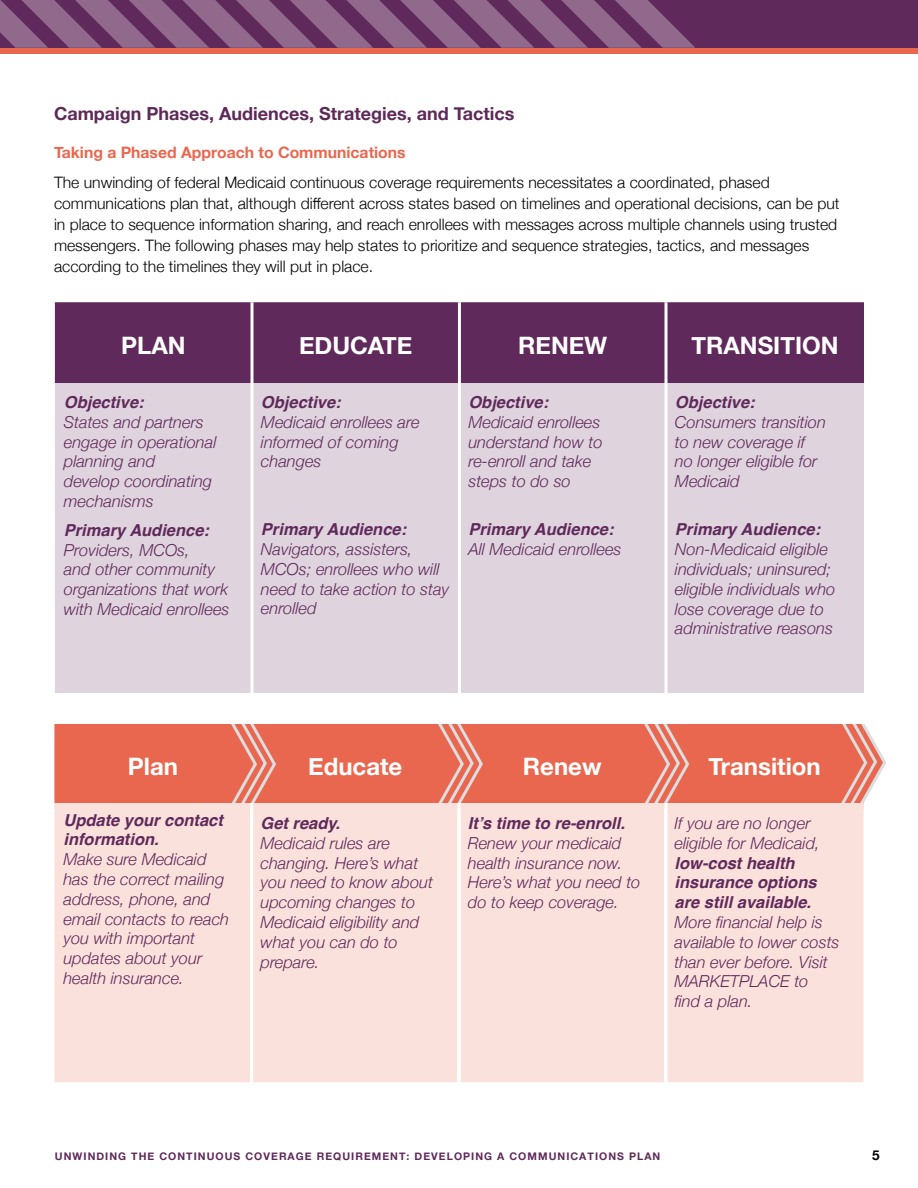
<style>
.page{position:relative;width:918px;height:1188px;background:#fff}
.page>*{position:absolute;margin:0;border:0;box-sizing:border-box;transform-origin:0 0}
.t1{font:700 24px "Helvetica Neue";color:#fff}
.t2{font:700 18px "Helvetica Neue";color:#5e2958}
.t3{font:italic 300 16.5px/19.8px "Helvetica Neue";color:#60295b}
.t4{font:italic 700 16.5px/19.8px "Helvetica";color:#60295b}
.t5{font:300 15.75px/21px "Helvetica Neue";color:#000}
.t6{font:700 15.75px "Helvetica Neue";color:#e9674f}
.t7{font:700 13.5px "Helvetica Neue";color:#000}
.t8{font:700 10.5px "Helvetica Neue";letter-spacing:.1em;color:#60295b}
</style>
<div class="page">
<div style="left:0;top:0;width:918px;height:49px;background:#60295b"></div>
<div style="left:0;top:48px;width:918px;height:5px;background:#e9674f"></div>
<svg style="left:0;top:0;width:695px;height:48px"></svg>
<div style="left:55px;top:302px;width:809px;height:81px;background:#60295b"></div>
<div style="left:55px;top:383px;width:809px;height:310px;background:#dfd4de"></div>
<svg style="left:250px;top:383px;width:4px;height:310px"></svg>
<svg style="left:250px;top:302px;width:4px;height:81px"></svg>
<svg style="left:664px;top:302px;width:4px;height:81px"></svg>
<hr style="left:458px;top:302px;width:3px;height:81px;background:#fff">
<hr style="left:458px;top:383px;width:3px;height:310px;background:#fff">
<svg style="left:664px;top:383px;width:4px;height:310px"></svg>
<div style="left:54px;top:724px;width:784px;height:79px;background:#e9674f"></div>
<div style="left:54px;top:809px;width:810px;height:273px;background:#fbe1dc"></div>
<svg style="left:228px;top:724px;width:50px;height:86px;background:#e6806d"></svg>
<svg style="left:434px;top:724px;width:51px;height:86px;background:#e6806d"></svg>
<svg style="left:641px;top:724px;width:50px;height:86px;background:#e6806d"></svg>
<svg style="left:838px;top:724px;width:48px;height:79px"></svg>
<div style="left:54px;top:803px;width:810px;height:6px;background:#fbe1dc"></div>
<hr style="left:458px;top:803px;width:2px;height:281px;background:#fff">
<hr style="left:250px;top:803px;width:3px;height:281px;background:#fff">
<svg style="left:664px;top:803px;width:4px;height:279px"></svg>
<p class="t2" style="left:54px;top:100px;width:462px">Campaign Phases, Audiences, Strategies, and Tactics</p>
<p class="t6" style="left:54px;top:140px;width:353px">Taking a Phased Approach to Communications</p>
<p class="t5" style="left:54px;top:170px;width:787px">The unwinding of federal Medicaid continuous coverage requirements necessitates a coordinated, phased communications plan that, although different across states based on timelines and operational decisions, can be put in place to sequence information sharing, and reach enrollees with messages across multiple channels using trusted messengers. The following phases may help states to prioritize and sequence strategies, tactics, and messages according to the timelines they will put in place.</p>
<h1 class="t1" style="left:121px;top:327px;width:66px">PLAN</h1>
<h1 class="t1" style="left:299px;top:327px;width:115px">EDUCATE</h1>
<h1 class="t1" style="left:518px;top:327px;width:90px">RENEW</h1>
<h1 class="t1" style="left:691px;top:327px;width:149px">TRANSITION</h1>
<p class="t4" style="left:64px;top:394px;width:81px">Objective:</p>
<p class="t3" style="left:64px;top:411px;width:154px">States and partners engage in operational planning and<br>develop coordinating mechanisms</p>
<p class="t4" style="left:64px;top:522px;width:147px">Primary Audience:</p>
<p class="t3" style="left:64px;top:539px;width:167px">Providers, MCOs,<br>and other community organizations that work with Medicaid enrollees</p>
<p class="t4" style="left:261px;top:394px;width:81px">Objective:</p>
<p class="t3" style="left:261px;top:411px;width:160px">Medicaid enrollees are informed of coming changes</p>
<p class="t4" style="left:261px;top:521px;width:147px">Primary Audience:</p>
<p class="t3" style="left:261px;top:538px;width:190px">Navigators, assisters,<br>MCOs; enrollees who will need to take action to stay enrolled</p>
<p class="t4" style="left:468px;top:394px;width:81px">Objective:</p>
<p class="t3" style="left:468px;top:411px;width:136px">Medicaid enrollees understand how to re-enroll and take steps to do so</p>
<p class="t4" style="left:468px;top:522px;width:147px">Primary Audience:</p>
<p class="t3" style="left:468px;top:538px;width:155px">All Medicaid enrollees</p>
<p class="t4" style="left:675px;top:394px;width:81px">Objective:</p>
<p class="t3" style="left:675px;top:411px;width:152px">Consumers transition to new coverage if no longer eligible for<br>Medicaid</p>
<p class="t4" style="left:675px;top:522px;width:147px">Primary Audience:</p>
<p class="t3" style="left:675px;top:538px;width:162px">Non-Medicaid eligible individuals; uninsured; eligible individuals who lose coverage due to administrative reasons</p>
<h1 class="t1" style="left:128px;top:748px;width:52px">Plan</h1>
<h1 class="t1" style="left:308px;top:748px;width:96px">Educate</h1>
<h1 class="t1" style="left:523px;top:748px;width:80px">Renew</h1>
<h1 class="t1" style="left:708px;top:748px;width:114px">Transition</h1>
<p class="t4" style="left:63px;top:812px;width:161px">Update your contact information.</p>
<p class="t3" style="left:63px;top:848px;width:167px">Make sure Medicaid has the correct mailing address, phone, and email contacts to reach you with important updates about your health insurance.</p>
<p class="t4" style="left:261px;top:815px;width:81px">Get ready.</p>
<p class="t3" style="left:261px;top:832px;width:174px">Medicaid rules are changing. Here’s what you need to know about upcoming changes to<br>Medicaid eligibility and what you can do to prepare.</p>
<p class="t4" style="left:468px;top:815px;width:159px">It’s time to re-enroll.</p>
<p class="t3" style="left:468px;top:832px;width:174px">Renew your medicaid health insurance now.<br>Here’s what you need to do to keep coverage.</p>
<p class="t3" style="left:675px;top:812px;width:147px">If you are no longer eligible for Medicaid,</p>
<p class="t4" style="left:675px;top:855px;width:144px">low-cost health insurance options are still available.</p>
<p class="t3" style="left:675px;top:911px;width:167px">More financial help is available to lower costs than ever before. Visit<br>MARKETPLACE to<br>find a plan.</p>
<p class="t8" style="left:55px;top:1148px;width:607px">UNWINDING THE CONTINUOUS COVERAGE REQUIREMENT: DEVELOPING A COMMUNICATIONS PLAN</p>
<p class="t7" style="left:872px;top:1144px;width:9px">5</p>
</div>
